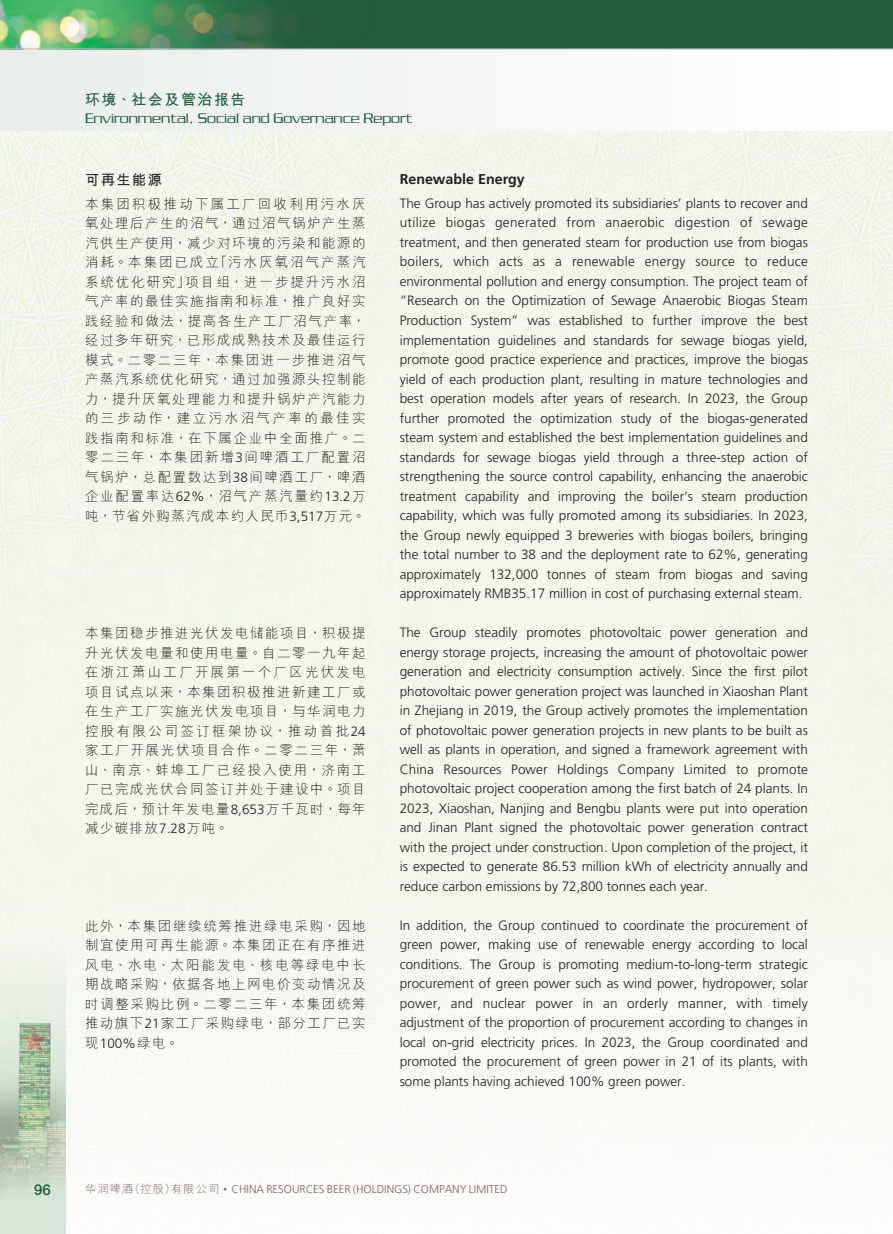
<style>
.page{position:relative;width:893px;height:1234px;background:#fff}
.page>*{position:absolute;margin:0;border:0;box-sizing:border-box;transform-origin:0 0}
.t1{font:300 15px "Serpentine Std";color:#215a3c}
.t2{font:700 15px "M Hei HKS";letter-spacing:.1em;color:#215a3c}
.t3{font:500 15px "Helvetica Neue LT Std";color:#215a3c}
.t4{font:700 14.25px "Frutiger LT Std";color:#231f20}
.t5{font:700 14.25px "M Hei HKS";letter-spacing:.1em;color:#231f20}
.t6{font:300 13.5px/19.5px "Frutiger LT Std";color:#231f20;text-align:justify}
.t7{font:300 13.5px/19.5px "M Hei HKS";letter-spacing:.11em;color:#231f20;text-align:justify}
.t8{font:300 11.25px "Frutiger LT Std";color:#726561}
.s1{font-family:"Frutiger LT Std"}
.s2{font-family:"M Hei HKS"}
.s3{font-family:"M Hei HKS";font-size:7.5px}
</style>
<div class="page">
<div style="left:0;top:49px;width:893px;height:83px;background:#f4f7f5"></div>
<hr style="left:892px;top:49px;width:1px;height:83px;background:#215a3c">
<img style="left:0;top:132px;width:893px;height:1078px">
<div style="left:0;top:831px;width:66px;height:402px;background:#f3f7ed"></div>
<div style="left:0;top:0;width:893px;height:49px;background:#215a3c"></div>
<img style="left:0;top:0;width:378px;height:49px">
<hr style="left:0;top:49px;width:893px;height:1px;background:#bcbdc0">
<img style="left:0;top:984px;width:66px;height:243px">
<p class="t2" style="left:85px;top:88px;width:162px">環境、社會及管治報告</p>
<p class="t1" style="left:85px;top:110px;width:329px">Environmental, Social and Governance Report</p>
<p class="t5" style="left:85px;top:169px;width:78px">可再生能源</p>
<p class="t7" style="left:85px;top:193px;width:282px">本集團積極推動下屬工廠回收利用污水厭氧處理後產生的沼氣，通過沼氣鍋爐產生蒸汽供生產使用，減少對環境的污染和能源的消耗。本集團已成立「污水厭氧沼氣產蒸汽系統優化研究」項目組，進一步提升污水沼氣產率的最佳實施指南和標準，推廣良好實踐經驗和做法，提高各生產工廠沼氣產率，經過多年研究，已形成成熟技術及最佳運行模式。二零二三年，本集團進一步推進沼氣產蒸汽系統優化研究，通過加強源頭控制能力，提升厭氧處理能力和提升鍋爐產汽能力的三步動作，建立污水沼氣產率的最佳實踐指南和標準，在下屬企業中全面推廣。二零二三年，本集團新增<span class="s1">3</span>間啤酒工廠配置沼氣鍋爐，總配置數達到<span class="s1">38</span>間啤酒工廠，啤酒企業配置率達<span class="s1">62%</span>，沼氣產蒸汽量約<span class="s1">13.2</span>萬噸，節省外購蒸汽成本約人民幣<span class="s1">3,517</span>萬元。</p>
<p class="t7" style="left:85px;top:622px;width:282px">本集團穩步推進光伏發電儲能項目，積極提升光伏發電量和使用電量。自二零一九年起在浙江蕭山工廠開展第一個廠區光伏發電項目試點以來，本集團積極推進新建工廠或在生產工廠實施光伏發電項目，與華潤電力控股有限公司簽訂框架協議，推動首批<span class="s1">24</span>家工廠開展光伏項目合作。二零二三年，蕭山、南京、蚌埠工廠已經投入使用，濟南工廠已完成光伏合同簽訂並處於建設中。項目完成後，預計年發電量<span class="s1">8,653</span>萬千瓦時，每年減少碳排放<span class="s1">7.28</span>萬噸。</p>
<p class="t7" style="left:85px;top:915px;width:282px">此外，本集團繼續統籌推進綠電採購，因地制宜使用可再生能源。本集團正在有序推進風電、水電、太陽能發電、核電等綠電中長期戰略採購，依據各地上網電價變動情況及時調整採購比例。二零二三年，本集團統籌推動旗下<span class="s1">21</span>家工廠採購綠電，部分工廠已實現<span class="s1">100%</span>綠電。</p>
<p class="t4" style="left:400px;top:171px;width:127px">Renewable Energy</p>
<p class="t6" style="left:400px;top:194px;width:410px">The Group has actively promoted its subsidiaries’ plants to recover and utilize biogas generated from anaerobic digestion of sewage treatment, and then generated steam for production use from biogas boilers, which acts as a renewable energy source to reduce environmental pollution and energy consumption. The project team of “Research on the Optimization of Sewage Anaerobic Biogas Steam Production System” was established to further improve the best implementation guidelines and standards for sewage biogas yield, promote good practice experience and practices, improve the biogas yield of each production plant, resulting in mature technologies and best operation models after years of research. In 2023, the Group further promoted the optimization study of the biogas-generated steam system and established the best implementation guidelines and standards for sewage biogas yield through a three-step action of strengthening the source control capability, enhancing the anaerobic treatment capability and improving the boiler’s steam production capability, which was fully promoted among its subsidiaries. In 2023, the Group newly equipped 3 breweries with biogas boilers, bringing the total number to 38 and the deployment rate to 62%, generating approximately 132,000 tonnes of steam from biogas and saving approximately RMB35.17 million in cost of purchasing external steam.</p>
<p class="t6" style="left:400px;top:622px;width:410px">The Group steadily promotes photovoltaic power generation and energy storage projects, increasing the amount of photovoltaic power generation and electricity consumption actively. Since the first pilot photovoltaic power generation project was launched in Xiaoshan Plant in Zhejiang in 2019, the Group actively promotes the implementation of photovoltaic power generation projects in new plants to be built as well as plants in operation, and signed a framework agreement with China Resources Power Holdings Company Limited to promote photovoltaic project cooperation among the first batch of 24 plants. In 2023, Xiaoshan, Nanjing and Bengbu plants were put into operation and Jinan Plant signed the photovoltaic power generation contract with the project under construction. Upon completion of the project, it is expected to generate 86.53 million kWh of electricity annually and reduce carbon emissions by 72,800 tonnes each year.</p>
<p class="t6" style="left:400px;top:915px;width:410px">In addition, the Group continued to coordinate the procurement of green power, making use of renewable energy according to local conditions. The Group is promoting medium-to-long-term strategic procurement of green power such as wind power, hydropower, solar power, and nuclear power in an orderly manner, with timely adjustment of the proportion of procurement according to changes in local on-grid electricity prices. In 2023, the Group coordinated and promoted the procurement of green power in 21 of its plants, with some plants having achieved 100% green power.</p>
<p class="t3" style="left:34px;top:1180px;width:18px">96</p>
<p class="t8" style="left:85px;top:1182px;width:424px"><span class="s2">華潤啤酒（控股）有限公司</span> <span class="s3">•</span> CHINA RESOURCES BEER (HOLDINGS) COMPANY LIMITED</p>
</div>
